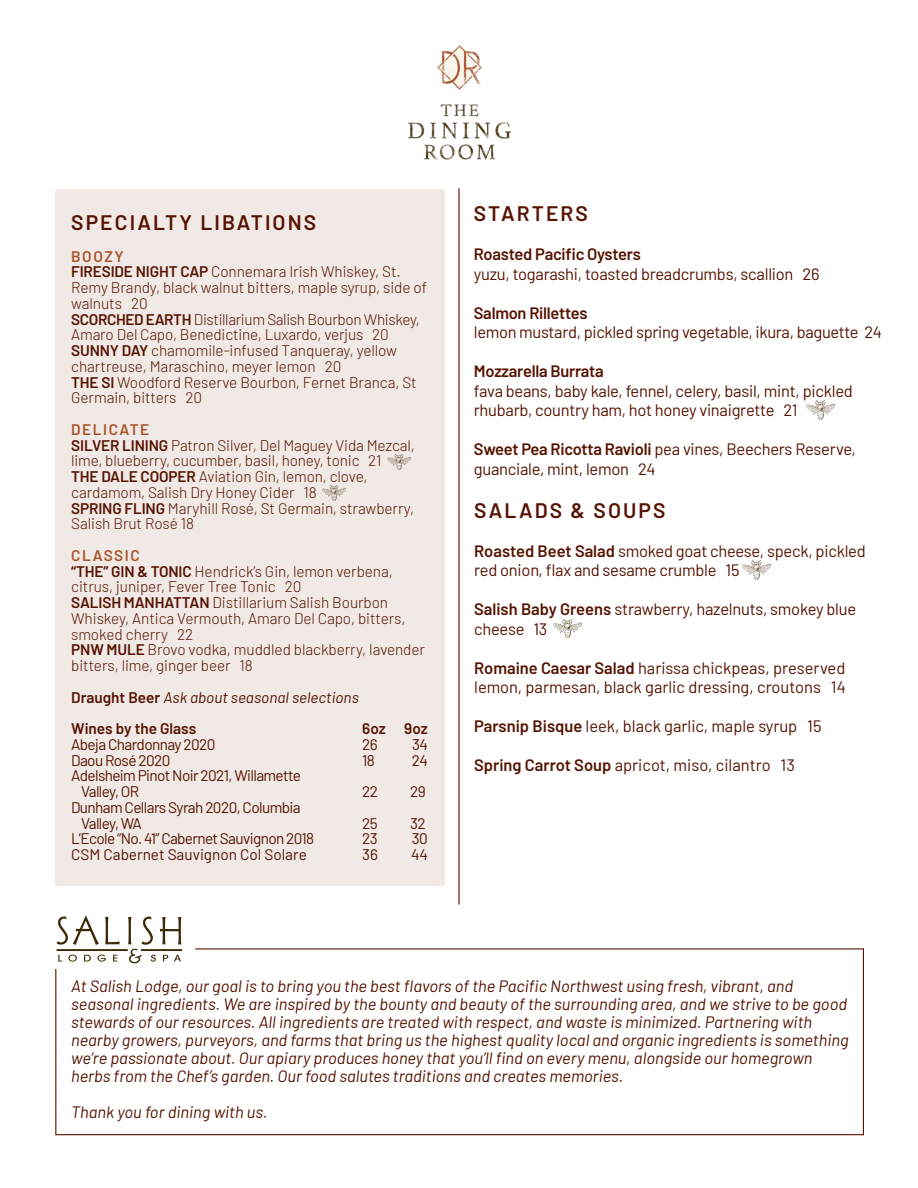
<style>
.page{position:relative;width:918px;height:1188px;background:#fff}
.page>*{position:absolute;margin:0;border:0;box-sizing:border-box;transform-origin:0 0}
.t1{font:600 21px "Barlow";letter-spacing:.1em;color:#561301}
.t2{font:16.5px/19.5px "Barlow";letter-spacing:-.015em;color:#561301}
.t3{font:italic 16.5px/18px "Barlow";color:#561301}
.t4{font:600 16.5px "Barlow";letter-spacing:-.015em;color:#561301}
.t5{font:300 15.3px/15.8px "Barlow";letter-spacing:-.005em;color:#561301}
.t6{font:15.3px "Barlow";letter-spacing:-.04em;color:#561301}
.t7{font:italic 15.3px "Barlow";color:#561301}
.t8{font:15.3px "Barlow";color:#561301}
.t9{font:600 15.3px "Barlow";color:#561301}
.t10{font:600 15.3px "Barlow";letter-spacing:.1em;color:#a8542a}
.s1{font-weight:600}
.s2{font-weight:600;font-style:normal}
</style>
<div class="page">
<img style="left:408px;top:45px;width:103px;height:115px">
<hr style="left:458px;top:188px;width:2px;height:717px;background:#561301">
<div style="left:55px;top:189px;width:389px;height:697px;background:#f1e9e5"></div>
<img style="left:387px;top:454px;width:23px;height:15px">
<img style="left:323px;top:486px;width:23px;height:15px">
<svg style="left:105px;top:917px;width:15px;height:27px"></svg>
<svg style="left:57px;top:915px;width:42px;height:30px"></svg>
<svg style="left:128px;top:917px;width:53px;height:28px"></svg>
<svg style="left:55px;top:948px;width:809px;height:188px"></svg>
<img style="left:806px;top:401px;width:28px;height:18px">
<img style="left:742px;top:561px;width:28px;height:18px">
<img style="left:553px;top:619px;width:28px;height:19px">
<p class="t1" style="left:71px;top:207px;width:247px">SPECIALTY LIBATIONS</p>
<p class="t10" style="left:71px;top:245px;width:54px">BOOZY</p>
<p class="t5" style="left:71px;top:263px;width:357px"><span class="s1">FIRESIDE NIGHT CAP</span> Connemara Irish Whiskey, St.<br>Remy Brandy, black walnut bitters, maple syrup, side of walnuts 20</p>
<p class="t5" style="left:71px;top:310px;width:350px"><span class="s1">SCORCHED EARTH</span> Distillarium Salish Bourbon Whiskey,<br>Amaro Del Capo, Benedictine, Luxardo, verjus 20</p>
<p class="t5" style="left:71px;top:342px;width:327px"><span class="s1">SUNNY DAY</span> chamomile-infused Tanqueray, yellow chartreuse, Maraschino, meyer lemon 20</p>
<p class="t5" style="left:71px;top:373px;width:347px"><span class="s1">THE SI</span> Woodford Reserve Bourbon, Fernet Branca, St<br>Germain, bitters 20</p>
<p class="t10" style="left:71px;top:418px;width:80px">DELICATE</p>
<p class="t5" style="left:71px;top:436px;width:345px"><span class="s1">SILVER LINING</span> Patron Silver, Del Maguey Vida Mezcal, lime, blueberry, cucumber, basil, honey, tonic 21</p>
<p class="t5" style="left:71px;top:468px;width:298px"><span class="s1">THE DALE COOPER</span> Aviation Gin, lemon, clove, cardamom, Salish Dry Honey Cider 18</p>
<p class="t5" style="left:71px;top:499px;width:344px"><span class="s1">SPRING FLING</span> Maryhill Rosé, St Germain, strawberry,<br>Salish Brut Rosé 18</p>
<p class="t10" style="left:71px;top:544px;width:70px">CLASSIC</p>
<p class="t5" style="left:71px;top:562px;width:323px"><span class="s1">“THE” GIN &amp; TONIC</span> Hendrick’s Gin, lemon verbena, citrus, juniper, Fever Tree Tonic 20</p>
<p class="t5" style="left:71px;top:594px;width:336px"><span class="s1">SALISH MANHATTAN</span> Distillarium Salish Bourbon<br>Whiskey, Antica Vermouth, Amaro Del Capo, bitters, smoked cherry 22</p>
<p class="t5" style="left:71px;top:641px;width:355px"><span class="s1">PNW MULE</span> Brovo vodka, muddled blackberry, lavender bitters, lime, ginger beer 18</p>
<p class="t7" style="left:71px;top:686px;width:289px"><span class="s2">Draught Beer</span> Ask about seasonal selections</p>
<p class="t9" style="left:71px;top:717px;width:127px">Wines by the Glass</p>
<p class="t9" style="left:362px;top:717px;width:67px">6oz 9oz</p>
<p class="t6" style="left:71px;top:733px;width:146px">Abeja Chardonnay 2020</p>
<p class="t6" style="left:362px;top:733px;width:17px">26</p>
<p class="t6" style="left:412px;top:733px;width:17px">34</p>
<p class="t6" style="left:71px;top:749px;width:101px">Daou Rosé 2020</p>
<p class="t6" style="left:362px;top:749px;width:14px">18</p>
<p class="t6" style="left:412px;top:749px;width:18px">24</p>
<p class="t6" style="left:71px;top:765px;width:231px">Adelsheim Pinot Noir 2021, Willamette</p>
<p class="t6" style="left:81px;top:781px;width:60px">Valley, OR</p>
<p class="t6" style="left:362px;top:781px;width:17px">22</p>
<p class="t6" style="left:410px;top:781px;width:17px">29</p>
<p class="t6" style="left:71px;top:796px;width:231px">Dunham Cellars Syrah 2020, Columbia</p>
<p class="t6" style="left:81px;top:812px;width:62px">Valley, WA</p>
<p class="t6" style="left:362px;top:812px;width:17px">25</p>
<p class="t6" style="left:410px;top:812px;width:17px">32</p>
<p class="t6" style="left:71px;top:828px;width:245px">L’Ecole “No. 41” Cabernet Sauvignon 2018</p>
<p class="t6" style="left:362px;top:828px;width:17px">23</p>
<p class="t6" style="left:412px;top:828px;width:17px">30</p>
<p class="t8" style="left:71px;top:844px;width:237px">CSM Cabernet Sauvignon Col Solare</p>
<p class="t6" style="left:362px;top:844px;width:17px">36</p>
<p class="t6" style="left:411px;top:844px;width:18px">44</p>
<p class="t1" style="left:474px;top:198px;width:116px">STARTERS</p>
<p class="t4" style="left:474px;top:242px;width:168px">Roasted Pacific Oysters</p>
<p class="t2" style="left:474px;top:263px;width:347px">yuzu, togarashi, toasted breadcrumbs, scallion 26</p>
<p class="t4" style="left:474px;top:301px;width:115px">Salmon Rillettes</p>
<p class="t2" style="left:474px;top:321px;width:410px">lemon mustard, pickled spring vegetable, ikura, baguette 24</p>
<p class="t4" style="left:474px;top:359px;width:131px">Mozzarella Burrata</p>
<p class="t2" style="left:474px;top:380px;width:381px">fava beans, baby kale, fennel, celery, basil, mint, pickled rhubarb, country ham, hot honey vinaigrette 21</p>
<p class="t2" style="left:474px;top:438px;width:384px"><span class="s1">Sweet Pea Ricotta Ravioli</span> pea vines, Beechers Reserve, guanciale, mint, lemon 24</p>
<p class="t1" style="left:474px;top:495px;width:193px">SALADS &amp; SOUPS</p>
<p class="t2" style="left:474px;top:540px;width:393px"><span class="s1">Roasted Beet Salad</span> smoked goat cheese, speck, pickled red onion, flax and sesame crumble 15</p>
<p class="t2" style="left:474px;top:598px;width:383px"><span class="s1">Salish Baby Greens</span> strawberry, hazelnuts, smokey blue cheese 13</p>
<p class="t2" style="left:474px;top:657px;width:373px"><span class="s1">Romaine Caesar Salad</span> harissa chickpeas, preserved lemon, parmesan, black garlic dressing, croutons 14</p>
<p class="t2" style="left:474px;top:715px;width:349px"><span class="s1">Parsnip Bisque</span> leek, black garlic, maple syrup 15</p>
<p class="t2" style="left:474px;top:754px;width:322px"><span class="s1">Spring Carrot Soup</span> apricot, miso, cilantro 13</p>
<p class="t3" style="left:71px;top:976px;width:779px">At Salish Lodge, our goal is to bring you the best flavors of the Pacific Northwest using fresh, vibrant, and seasonal ingredients. We are inspired by the bounty and beauty of the surrounding area, and we strive to be good stewards of our resources. All ingredients are treated with respect, and waste is minimized. Partnering with nearby growers, purveyors, and farms that bring us the highest quality local and organic ingredients is something we’re passionate about. Our apiary produces honey that you’ll find on every menu, alongside our homegrown herbs from the Chef’s garden. Our food salutes traditions and creates memories.</p>
<p class="t3" style="left:71px;top:1102px;width:198px">Thank you for dining with us.</p>
</div>
